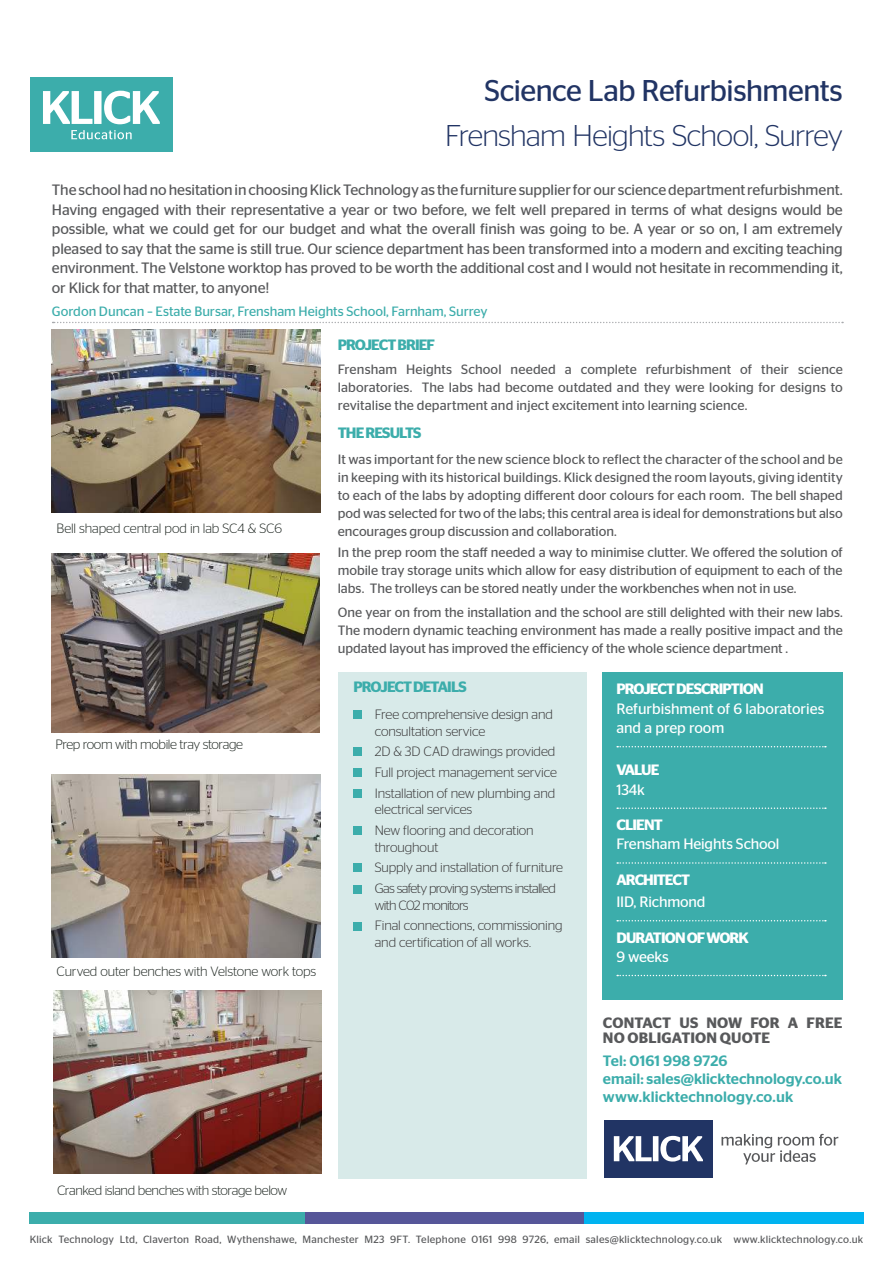
<style>
.page{position:relative;width:893px;height:1263px;background:#fff}
.page>*{position:absolute;margin:0;border:0;box-sizing:border-box;transform-origin:0 0}
.t1{font:300 30px "Stag Sans";letter-spacing:-.025em;color:#213464}
.t2{font:30px "Stag Sans";letter-spacing:-.015em;color:#213464}
.t3{font:15px/19.5px "Stag Sans";letter-spacing:-.01em;color:#58595b;text-align:justify}
.t4{font:15px/19.5px "Stag Sans";letter-spacing:-.01em;color:#fff}
.t5{font:500 15px/18px "Stag Sans";letter-spacing:.005em;color:#3cadab}
.t6{font:600 15px "Stag Sans";letter-spacing:-.06em;color:#fff}
.t7{font:600 15px/15px "Stag Sans";letter-spacing:.01em;color:#58595b}
.t8{font:600 15px "Stag Sans";letter-spacing:-.06em;color:#3cadab}
.t9{font:13.5px/18px "Stag Sans";color:#58595b;text-align:justify}
.t10{font:300 13.5px/20.7px "Stag Sans";letter-spacing:-.01em;color:#333132}
.t11{font:300 13.5px "Stag Sans";letter-spacing:-.02em;color:#1e2621}
.t12{font:13.5px "Stag Sans";letter-spacing:-.005em;color:#3cadab}
.t13{font:10.5px "Stag Sans";letter-spacing:.02em;color:#58595b}
</style>
<div class="page">
<div style="left:338px;top:672px;width:249px;height:506px;background:#d8eae9"></div>
<div style="left:603px;top:672px;width:240px;height:327px;background:#3cadab"></div>
<svg style="left:53px;top:322px;width:790px;height:1px"></svg>
<div style="left:353px;top:710px;width:9px;height:9px;background:#3cadab"></div>
<div style="left:353px;top:768px;width:9px;height:9px;background:#3cadab"></div>
<div style="left:353px;top:789px;width:9px;height:9px;background:#3cadab"></div>
<div style="left:353px;top:922px;width:9px;height:8px;background:#3cadab"></div>
<svg style="left:617px;top:746px;width:209px;height:1px"></svg>
<svg style="left:617px;top:807px;width:209px;height:2px"></svg>
<svg style="left:617px;top:862px;width:209px;height:2px"></svg>
<svg style="left:617px;top:920px;width:209px;height:1px"></svg>
<svg style="left:617px;top:975px;width:209px;height:1px"></svg>
<img style="left:51px;top:775px;width:270px;height:183px">
<div style="left:30px;top:1212px;width:279px;height:12px;background:#3cadab"></div>
<div style="left:305px;top:1212px;width:279px;height:12px;background:#565699"></div>
<div style="left:584px;top:1212px;width:279px;height:12px;background:#00b3f0"></div>
<div style="left:604px;top:1120px;width:109px;height:57px;background:#213464"></div>
<svg style="left:614px;top:1136px;width:89px;height:25px"></svg>
<svg style="left:721px;top:1134px;width:117px;height:30px"></svg>
<div style="left:353px;top:747px;width:9px;height:9px;background:#3cadab"></div>
<div style="left:353px;top:826px;width:9px;height:9px;background:#3cadab"></div>
<div style="left:353px;top:863px;width:9px;height:9px;background:#3cadab"></div>
<img style="left:51px;top:329px;width:270px;height:183px">
<img style="left:53px;top:991px;width:269px;height:183px">
<img style="left:51px;top:553px;width:268px;height:180px">
<div style="left:353px;top:885px;width:9px;height:8px;background:#3cadab"></div>
<div style="left:30px;top:77px;width:143px;height:75px;background:#3cadab"></div>
<svg style="left:71px;top:130px;width:61px;height:9px"></svg>
<svg style="left:43px;top:91px;width:117px;height:33px"></svg>
<h1 class="t2" style="left:484px;top:80px;width:360px">Science Lab Refurbishments</h1>
<h1 class="t1" style="left:445px;top:125px;width:399px">Frensham Heights School, Surrey</h1>
<p class="t3" style="left:52px;top:181px;width:792px">The school had no hesitation in choosing Klick Technology as the furniture supplier for our science department refurbishment.<br>Having engaged with their representative a year or two before, we felt well prepared in terms of what designs would be possible, what we could get for our budget and what the overall finish was going to be. A year or so on, I am extremely pleased to say that the same is still true. Our science department has been transformed into a modern and exciting teaching environment. The Velstone worktop has proved to be worth the additional cost and I would not hesitate in recommending it, or Klick for that matter, to anyone!</p>
<p class="t12" style="left:52px;top:306px;width:437px">Gordon Duncan – Estate Bursar, Frensham Heights School, Farnham, Surrey</p>
<p class="t8" style="left:338px;top:339px;width:99px">PROJECT BRIEF</p>
<p class="t9" style="left:338px;top:361px;width:507px">Frensham Heights School needed a complete refurbishment of their science laboratories. The labs had become outdated and they were looking for designs to revitalise the department and inject excitement into learning science.</p>
<p class="t11" style="left:57px;top:523px;width:227px">Bell shaped central pod in lab SC4 &amp; SC6</p>
<p class="t11" style="left:55px;top:739px;width:189px">Prep room with mobile tray storage</p>
<p class="t11" style="left:57px;top:966px;width:261px">Curved outer benches with Velstone work tops</p>
<p class="t8" style="left:338px;top:427px;width:85px">THE RESULTS</p>
<p class="t9" style="left:338px;top:451px;width:507px">It was important for the new science block to reflect the character of the school and be in keeping with its historical buildings. Klick designed the room layouts, giving identity to each of the labs by adopting diferent door colours for each room. The bell shaped pod was selected for two of the labs; this central area is ideal for demonstrations but also encourages group discussion and collaboration.</p>
<p class="t9" style="left:338px;top:545px;width:507px">In the prep room the staf needed a way to minimise clutter. We ofered the solution of mobile tray storage units which allow for easy distribution of equipment to each of the labs. The trolleys can be stored neatly under the workbenches when not in use.</p>
<p class="t9" style="left:338px;top:605px;width:506px">One year on from the installation and the school are still delighted with their new labs.<br>The modern dynamic teaching environment has made a really positive impact and the updated layout has improved the eficiency of the whole science department .</p>
<p class="t8" style="left:353px;top:681px;width:115px">PROJECT DETAILS</p>
<p class="t10" style="left:375px;top:707px;width:180px;line-height:16.5px">Free comprehensive design and consultation service</p>
<p class="t10" style="left:375px;top:742px;width:184px;text-align:justify">2D &amp; 3D CAD drawings provided Full project management service Installation of new plumbing and</p>
<p class="t10" style="left:375px;top:800px;width:160px">electrical services<br>New flooring and decoration</p>
<p class="t10" style="left:375px;top:838px;width:190px">throughout<br>Supply and installation of furniture<br>Gas safety proving systems installed</p>
<p class="t10" style="left:375px;top:896px;width:189px">with C02 monitors<br>Final connections, commissioning</p>
<p class="t10" style="left:375px;top:933px;width:158px">and certification of all works.</p>
<p class="t6" style="left:616px;top:683px;width:149px">PROJECT DESCRIPTION</p>
<p class="t4" style="left:616px;top:700px;width:210px">Refurbishment of 6 laboratories and a prep room</p>
<p class="t6" style="left:616px;top:764px;width:45px">VALUE</p>
<p class="t4" style="left:616px;top:781px;width:30px">134k</p>
<p class="t6" style="left:616px;top:819px;width:48px">CLIENT</p>
<p class="t4" style="left:616px;top:836px;width:165px">Frensham Heights School</p>
<p class="t6" style="left:616px;top:874px;width:75px">ARCHITECT</p>
<p class="t4" style="left:616px;top:893px;width:91px">IID, Richmond</p>
<p class="t6" style="left:616px;top:932px;width:134px">DURATION OF WORK</p>
<p class="t4" style="left:616px;top:948px;width:54px">9 weeks</p>
<p class="t7" style="left:603px;top:1016px;width:241px">CONTACT US NOW FOR A FREE<br>NO OBLIGATION QUOTE</p>
<p class="t5" style="left:603px;top:1052px;width:241px">Tel: 0161 998 9726<br>email: sales@klicktechnology.co.uk www.klicktechnology.co.uk</p>
<p class="t11" style="left:57px;top:1185px;width:232px">Cranked island benches with storage below</p>
<p class="t13" style="left:30px;top:1235px;width:835px">Klick Technology Ltd, Claverton Road, Wythenshawe, Manchester M23 9FT. Telephone 0161 998 9726, email sales@klicktechnology.co.uk www.klicktechnology.co.uk</p>
</div>
